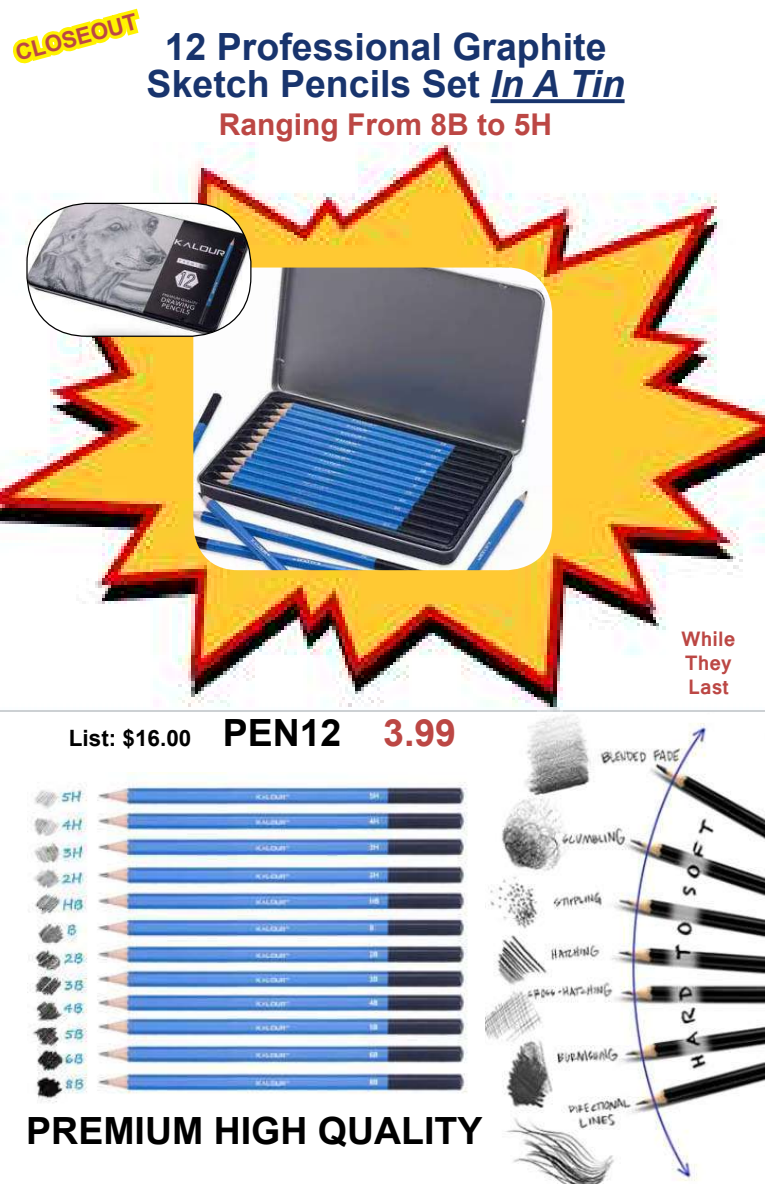
<style>
.page{position:relative;width:765px;height:1192px;background:#fff}
.page>*{position:absolute;margin:0;border:0;box-sizing:border-box;transform-origin:0 0}
.t1{font:700 37.5px/37.5px "Arial";color:#18346d;text-align:center}
.t2{font:700 37.5px "Arial";color:#000}
.t3{font:700 30px "Arial";color:#bc4744}
.t4{font:700 22.5px "Arial";color:#000}
.t5{font:700 22.5px/23.8px "Vrinda";color:#bc4744}
.t6{font:700 22.5px "Arial";color:#bc4744}
.s1{font-style:italic}
.s2{font-size:37.5px}
.s3{font-size:37.5px;color:#bc4744}
</style>
<div class="page">
<img style="left:486px;top:710px;width:279px;height:473px">
<img style="left:0;top:142px;width:764px;height:569px">
<svg style="left:491px;top:99px;width:134px;height:4px"></svg>
<svg style="left:13px;top:8px;width:127px;height:56px"></svg>
<img style="left:27px;top:772px;width:441px;height:331px">
<img style="left:193px;top:267px;width:359px;height:303px;border-radius:45px">
<img style="left:27px;top:203px;width:224px;height:133px;border-radius:60px">
<div style="left:26px;top:203px;width:225px;height:134px;border:1px solid #000;border-radius:60px"></div>
<p class="t6" style="left:12px;top:38px;width:127px;rotate:-15deg">CLOSEOUT</p>
<p class="t1" style="left:147px;top:28px;width:479px">12 Professional Graphite<br>Sketch Pencils Set <span class="s1">In A Tin</span></p>
<p class="t3" style="left:219px;top:103px;width:335px">Ranging From 8B to 5H</p>
<p class="t4" style="left:69px;top:722px;width:389px">List: $16.00 <span class="s2">PEN12</span> <span class="s3">3.99</span></p>
<p class="t2" style="left:26px;top:1104px;width:458px">PREMIUM HIGH QUALITY</p>
<p class="t5" style="left:681px;top:627px;width:56px">While<br>They<br>Last</p>
</div>
